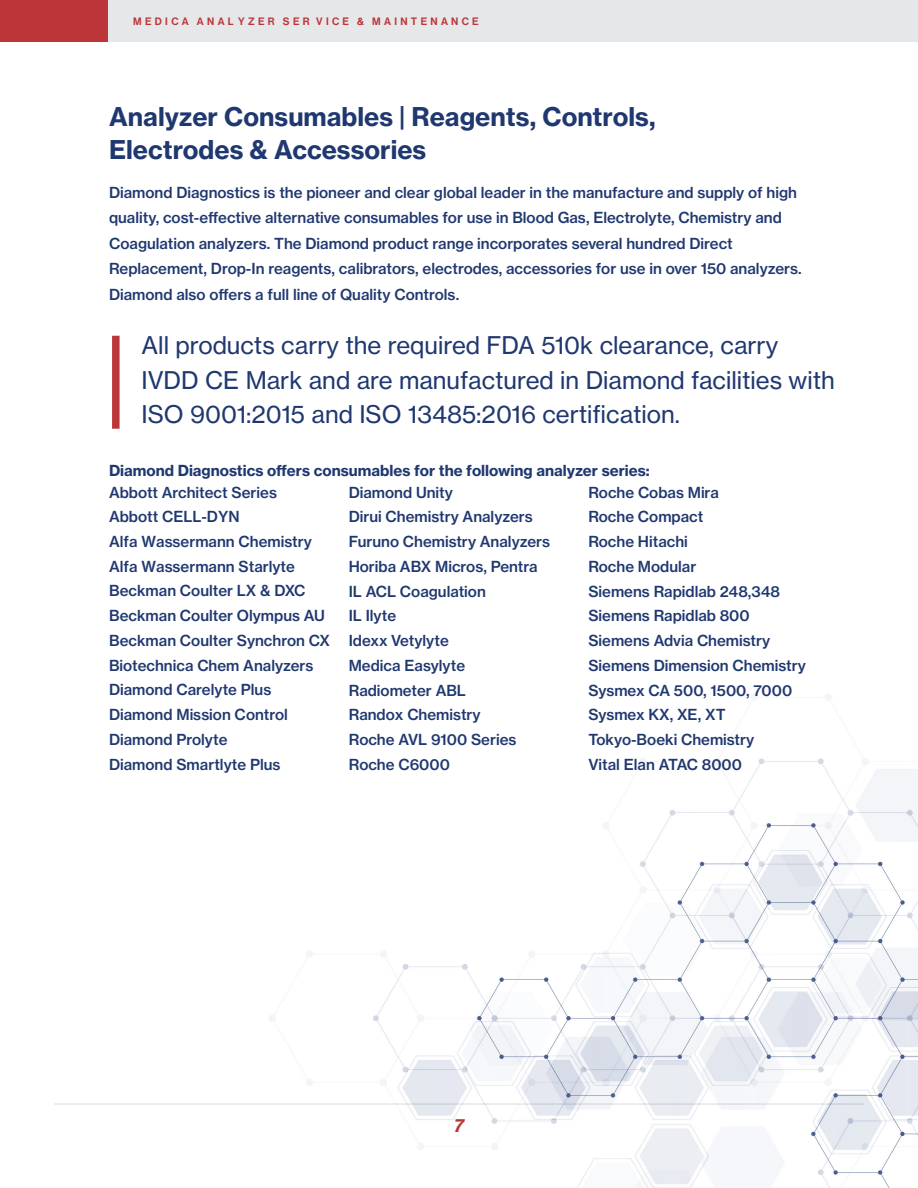
<style>
.page{position:relative;width:918px;height:1188px;background:#fff}
.page>*{position:absolute;margin:0;border:0;box-sizing:border-box;transform-origin:0 0}
.Main_Page_Header{font:25.5px/33px "N Haas Grotesk TX Pro 75 Bd";color:#203870}
.Callout{font:24px/34.5px "N Haas Grotesk TX Pro 55 Rg";color:#203870}
.t1{font:18px "N Haas Grotesk TX Pro 76 Bd It";color:#bc3639}
.Main_List{font:15px/24.8px "N Haas Grotesk TX Pro 65 Md";color:#203870}
.Main_Text{font:15px/25.5px "N Haas Grotesk TX Pro 65 Md";color:#203870}
.Main_Text-2{font:15px "N Haas Grotesk TX Pro 75 Bd";color:#203870}
.t2{font:10.5px "N Haas Grotesk DS Pro 65 Md";letter-spacing:.315em;color:#bc3639}
</style>
<div class="page">
<div style="left:1px;top:0;width:917px;height:41px;background:#e6e7e9"></div>
<hr style="left:54px;top:1103px;width:810px;height:2px;background:#e6e7e9">
<div style="left:0;top:0;width:108px;height:41px;background:#bc3639"></div>
<img style="left:269px;top:694px;width:649px;height:494px">
<div style="left:112px;top:336px;width:8px;height:93px;background:#bc3639"></div>
<p class="t2" style="left:133px;top:16px;width:347px">MEDICA ANAL YZER SER VICE &amp; MAINTENANCE</p>
<p class="Main_Page_Header" style="left:109px;top:100px;width:548px">Analyzer Consumables | Reagents, Controls,<br>Electrodes &amp; Accessories</p>
<p class="Main_Text" style="left:109px;top:179px;width:694px">Diamond Diagnostics is the pioneer and clear global leader in the manufacture and supply of high quality, cost-effective alternative consumables for use in Blood Gas, Electrolyte, Chemistry and Coagulation analyzers. The Diamond product range incorporates several hundred Direct Replacement, Drop-In reagents, calibrators, electrodes, accessories for use in over 150 analyzers.<br>Diamond also offers a full line of Quality Controls.</p>
<p class="Callout" style="left:141px;top:328px;width:695px">All products carry the required FDA 510k clearance, carry<br>IVDD CE Mark and are manufactured in Diamond facilities with<br>ISO 9001:2015 and ISO 13485:2016 certification.</p>
<p class="Main_Text-2" style="left:109px;top:461px;width:542px">Diamond Diagnostics offers consumables for the following analyzer series:</p>
<p class="Main_List" style="left:109px;top:480px;width:222px">Abbott Architect Series<br>Abbott CELL-DYN<br>Alfa Wassermann Chemistry<br>Alfa Wassermann Starlyte<br>Beckman Coulter LX &amp; DXC<br>Beckman Coulter Olympus AU<br>Beckman Coulter Synchron CX<br>Biotechnica Chem Analyzers<br>Diamond Carelyte Plus<br>Diamond Mission Control<br>Diamond Prolyte<br>Diamond Smartlyte Plus</p>
<p class="Main_List" style="left:349px;top:480px;width:203px">Diamond Unity<br>Dirui Chemistry Analyzers<br>Furuno Chemistry Analyzers<br>Horiba ABX Micros, Pentra<br>IL ACL Coagulation<br>IL Ilyte<br>Idexx Vetylyte<br>Medica Easylyte<br>Radiometer ABL<br>Randox Chemistry<br>Roche AVL 9100 Series<br>Roche C6000</p>
<p class="Main_List" style="left:588px;top:480px;width:219px">Roche Cobas Mira<br>Roche Compact<br>Roche Hitachi<br>Roche Modular<br>Siemens Rapidlab 248,348<br>Siemens Rapidlab 800<br>Siemens Advia Chemistry<br>Siemens Dimension Chemistry<br>Sysmex CA 500, 1500, 7000<br>Sysmex KX, XE, XT<br>Tokyo-Boeki Chemistry<br>Vital Elan ATAC 8000</p>
<p class="t1" style="left:454px;top:1114px;width:12px">7</p>
</div>
